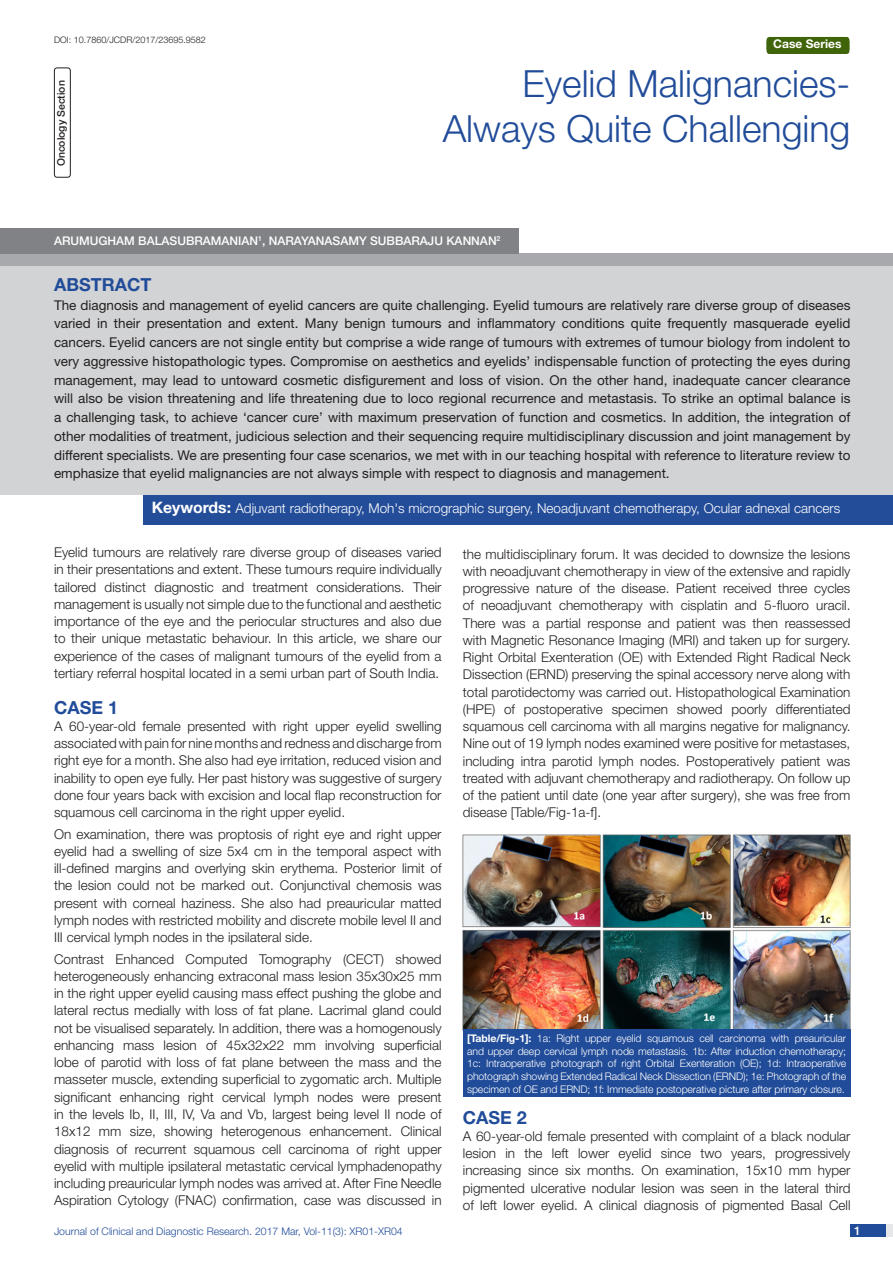
<style>
.page{position:relative;width:893px;height:1263px;background:#fff}
.page>*{position:absolute;margin:0;border:0;box-sizing:border-box;transform-origin:0 0}
.t1{font:300 37.5px/45px "Helvetica Neue";color:#214c99;text-align:right}
.Heading{font:700 18px "Helvetica Neue";color:#214c99}
.Abstract_head{font:700 18px "Helvetica Neue";color:#214c99}
.Body_text{font:300 13.5px/17.2px "Helvetica Neue";color:#231f20;text-align:justify}
.Abstract_text{font:13.5px/18.8px "Helvetica Neue";color:#231f20;text-align:justify}
.t2{font:300 13.5px "Helvetica Neue";color:#fff}
.Author{font:500 12px "Helvetica Neue";color:#fff}
.t3{font:700 12px "Helvetica Neue";color:#fff}
.Table_text{font:300 10.5px/12.6px "Helvetica Neue";letter-spacing:-.01em;color:#fff;text-align:justify}
.t4{font:300 10.5px "Helvetica Neue";color:#214c99}
.t5{font:500 10.5px "Helvetica Neue";color:#231f20}
.DOI{font:300 9px "Helvetica Neue";color:#231f20}
.s1{color:#244d99}
.s2{font-weight:700;font-size:15.75px}
.s3{font-weight:700}
</style>
<div class="page">
<div style="left:850px;top:1224px;width:43px;height:13px;background:#e6e7e9"></div>
<div style="left:850px;top:1224px;width:35px;height:13px;background:#214c99"></div>
<div style="left:767px;top:37px;width:82px;height:17px;background:#406409;border-radius:3px"></div>
<div style="left:766px;top:39px;width:83px;height:13px;background:#406409;border-radius:3px"></div>
<div style="left:143px;top:494px;width:750px;height:31px;background:#244d99"></div>
<div style="left:0;top:254px;width:893px;height:12px;background:#a7a9ac"></div>
<div style="left:0;top:266px;width:893px;height:228px;background:#d1d3d4"></div>
<div style="left:0;top:228px;width:518px;height:26px;background:#808285"></div>
<div style="left:54px;top:68px;width:17px;height:110px;border:1px solid #231f20;border-radius:3px"></div>
<img style="left:463px;top:834px;width:387px;height:195px">
<div style="left:463px;top:1029px;width:387px;height:68px;background:#214c99"></div>
<p class="DOI" style="left:54px;top:35px;width:153px">DOI: 10.7860/JCDR/2017/23695.9582</p>
<p class="t3" style="left:773px;top:37px;width:70px">Case Series</p>
<p class="t5" style="left:55px;top:166px;width:88px;rotate:-90deg">Oncology Section</p>
<p class="t1" style="left:443px;top:60px;width:409px">Eyelid Malignancies-<br>Always Quite Challenging</p>
<p class="Author" style="left:54px;top:234px;width:448px">ARUMUGHAM BALASUBRAMANIAN<sup>1</sup>, NARAYANASAMY SUBBARAJU KANNAN<sup>2</sup></p>
<p class="Abstract_head" style="left:54px;top:273px;width:99px">ABST<span class="s1">RAC</span>T</p>
<p class="Abstract_text" style="left:54px;top:295px;width:798px">The diagnosis and management of eyelid cancers are quite challenging. Eyelid tumours are relatively rare diverse group of diseases varied in their presentation and extent. Many benign tumours and inflammatory conditions quite frequently masquerade eyelid cancers. Eyelid cancers are not single entity but comprise a wide range of tumours with extremes of tumour biology from indolent to very aggressive histopathologic types. Compromise on aesthetics and eyelids’ indispensable function of protecting the eyes during management, may lead to untoward cosmetic disfigurement and loss of vision. On the other hand, inadequate cancer clearance will also be vision threatening and life threatening due to loco regional recurrence and metastasis. To strike an optimal balance is a challenging task, to achieve ‘cancer cure’ with maximum preservation of function and cosmetics. In addition, the integration of other modalities of treatment, judicious selection and their sequencing require multidisciplinary discussion and joint management by different specialists. We are presenting four case scenarios, we met with in our teaching hospital with reference to literature review to emphasize that eyelid malignancies are not always simple with respect to diagnosis and management.</p>
<p class="t2" style="left:152px;top:500px;width:690px"><span class="s2">Keywords:</span> Adjuvant radiotherapy, Moh's micrographic surgery, Neoadjuvant chemotherapy, Ocular adnexal cancers</p>
<p class="Body_text" style="left:54px;top:543px;width:389px">Eyelid tumours are relatively rare diverse group of diseases varied in their presentations and extent. These tumours require individually tailored distinct diagnostic and treatment considerations. Their management is usually not simple due to the functional and aesthetic importance of the eye and the periocular structures and also due to their unique metastatic behaviour. In this article, we share our experience of the cases of malignant tumours of the eyelid from a tertiary referral hospital located in a semi urban part of South India.</p>
<p class="Heading" style="left:54px;top:696px;width:66px">Case 1</p>
<p class="Body_text" style="left:54px;top:717px;width:389px">A 60-year-old female presented with right upper eyelid swelling associated with pain for nine months and redness and discharge from right eye for a month. She also had eye irritation, reduced vision and inability to open eye fully. Her past history was suggestive of surgery done four years back with excision and local flap reconstruction for squamous cell carcinoma in the right upper eyelid.</p>
<p class="Body_text" style="left:54px;top:825px;width:389px">On examination, there was proptosis of right eye and right upper eyelid had a swelling of size 5x4 cm in the temporal aspect with ill-defined margins and overlying skin erythema. Posterior limit of the lesion could not be marked out. Conjunctival chemosis was present with corneal haziness. She also had preauricular matted lymph nodes with restricted mobility and discrete mobile level II and III cervical lymph nodes in the ipsilateral side.</p>
<p class="Body_text" style="left:54px;top:950px;width:389px">Contrast Enhanced Computed Tomography (CECT) showed heterogeneously enhancing extraconal mass lesion 35x30x25 mm in the right upper eyelid causing mass effect pushing the globe and lateral rectus medially with loss of fat plane. Lacrimal gland could not be visualised separately. In addition, there was a homogenously enhancing mass lesion of 45x32x22 mm involving superficial lobe of parotid with loss of fat plane between the mass and the masseter muscle, extending superficial to zygomatic arch. Multiple significant enhancing right cervical lymph nodes were present in the levels Ib, II, III, IV, Va and Vb, largest being level II node of 18x12 mm size, showing heterogenous enhancement. Clinical diagnosis of recurrent squamous cell carcinoma of right upper eyelid with multiple ipsilateral metastatic cervical lymphadenopathy including preauricular lymph nodes was arrived at. After Fine Needle Aspiration Cytology (FNAC) confirmation, case was discussed in</p>
<p class="Body_text" style="left:463px;top:545px;width:389px">the multidisciplinary forum. It was decided to downsize the lesions with neoadjuvant chemotherapy in view of the extensive and rapidly progressive nature of the disease. Patient received three cycles of neoadjuvant chemotherapy with cisplatin and 5-fluoro uracil.<br>There was a partial response and patient was then reassessed with Magnetic Resonance Imaging (MRI) and taken up for surgery.<br>Right Orbital Exenteration (OE) with Extended Right Radical Neck Dissection (ERND) preserving the spinal accessory nerve along with total parotidectomy was carried out. Histopathological Examination (HPE) of postoperative specimen showed poorly differentiated squamous cell carcinoma with all margins negative for malignancy.<br>Nine out of 19 lymph nodes examined were positive for metastases, including intra parotid lymph nodes. Postoperatively patient was treated with adjuvant chemotherapy and radiotherapy. On follow up of the patient until date (one year after surgery), she was free from disease [Table/Fig-1a-f].</p>
<p class="Table_text" style="left:467px;top:1032px;width:381px"><span class="s3">[Table/Fig-1]:</span> 1a: Right upper eyelid squamous cell carcinoma with preauricular and upper deep cervical lymph node metastasis. 1b: After induction chemotherapy; 1c: Intraoperative photograph of right Orbital Exenteration (OE); 1d: Intraoperative photograph showing Extended Radical Neck Dissection (ERND); 1e: Photograph of the specimen of OE and ERND; 1f: Immediate postoperative picture after primary closure.</p>
<p class="Heading" style="left:463px;top:1106px;width:66px">Case 2</p>
<p class="Body_text" style="left:463px;top:1127px;width:389px">A 60-year-old female presented with complaint of a black nodular lesion in the left lower eyelid since two years, progressively increasing since six months. On examination, 15x10 mm hyper pigmented ulcerative nodular lesion was seen in the lateral third of left lower eyelid. A clinical diagnosis of pigmented Basal Cell</p>
<p class="t4" style="left:54px;top:1225px;width:350px">Journal of Clinical and Diagnostic Research. 2017 Mar, Vol-11(3): XR01-XR04</p>
<p class="Author" style="left:854px;top:1223px;width:8px">1</p>
</div>
